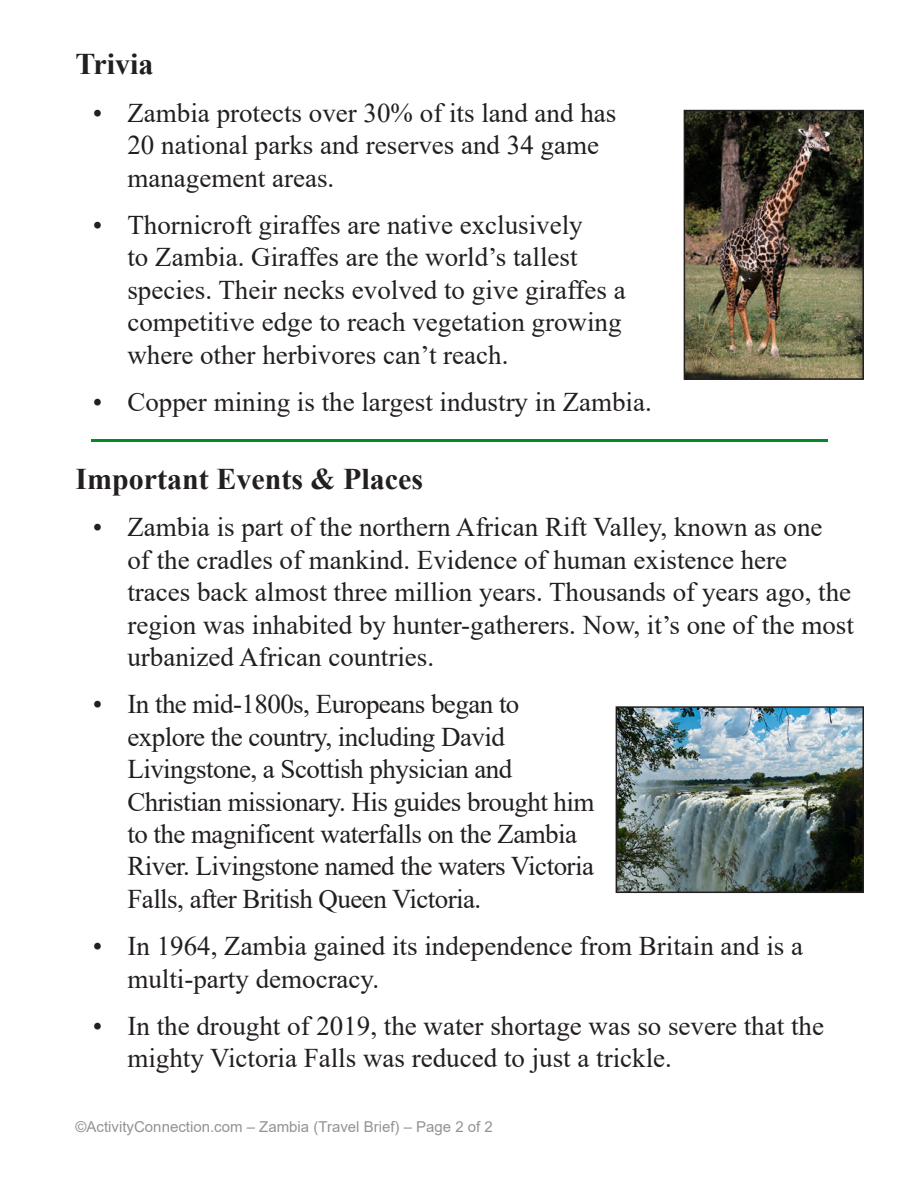
<style>
.page{position:relative;width:918px;height:1188px;background:#fff}
.page>*{position:absolute;margin:0;border:0;box-sizing:border-box;transform-origin:0 0}
.t1{font:700 30px "Times New Roman";color:#231f20}
.t2{font:27px/32.4px "Times New Roman";color:#231f20}
.t3{font:27px/32.4px "Times New Roman";letter-spacing:-.02em;color:#231f20}
.t4{font:15px "Arial";color:#939393}
</style>
<div class="page">
<hr style="left:91px;top:440px;width:736px;height:2px;background:#008a2d">
<img style="left:687px;top:113px;width:174px;height:264px">
<div style="left:684px;top:110px;width:180px;height:270px;border:2px solid #231f20"></div>
<img style="left:619px;top:709px;width:242px;height:181px">
<div style="left:616px;top:706px;width:248px;height:187px;border:2px solid #231f20"></div>
<p class="t1" style="left:76px;top:43px;width:79px">Trivia</p>
<p class="t2" style="left:127px;top:96px;width:490px;text-indent:-35px">• Zambia protects over 30% of its land and has<br>20 national parks and reserves and 34 game management areas.</p>
<p class="t2" style="left:127px;top:208px;width:500px;text-indent:-35px">• Thornicroft giraffes are native exclusively<br>to Zambia. Giraffes are the world’s tallest species. Their necks evolved to give giraffes a competitive edge to reach vegetation growing where other herbivores can’t reach.</p>
<p class="t2" style="left:93px;top:385px;width:561px">• Copper mining is the largest industry in Zambia.</p>
<p class="t1" style="left:76px;top:457px;width:349px">Important Events &amp; Places</p>
<p class="t2" style="left:127px;top:510px;width:728px;text-indent:-35px">• Zambia is part of the northern African Rift Valley, known as one<br>of the cradles of mankind. Evidence of human existence here traces back almost three million years. Thousands of years ago, the region was inhabited by hunter-gatherers. Now, it’s one of the most urbanized African countries.</p>
<p class="t3" style="left:127px;top:687px;width:469px;text-indent:-35px">• In the mid-1800s, Europeans began to explore the country, including David Livingstone, a Scottish physician and Christian missionary. His guides brought him to the magnificent waterfalls on the Zambia River. Livingstone named the waters Victoria Falls, after British Queen Victoria.</p>
<p class="t2" style="left:127px;top:929px;width:677px;text-indent:-35px">• In 1964, Zambia gained its independence from Britain and is a multi-party democracy.</p>
<p class="t2" style="left:127px;top:1009px;width:698px;text-indent:-35px">• In the drought of 2019, the water shortage was so severe that the mighty Victoria Falls was reduced to just a trickle.</p>
<p class="t4" style="left:76px;top:1116px;width:419px">©ActivityConnection.com – Zambia (Travel Brief) – Page 2 of 2</p>
</div>
